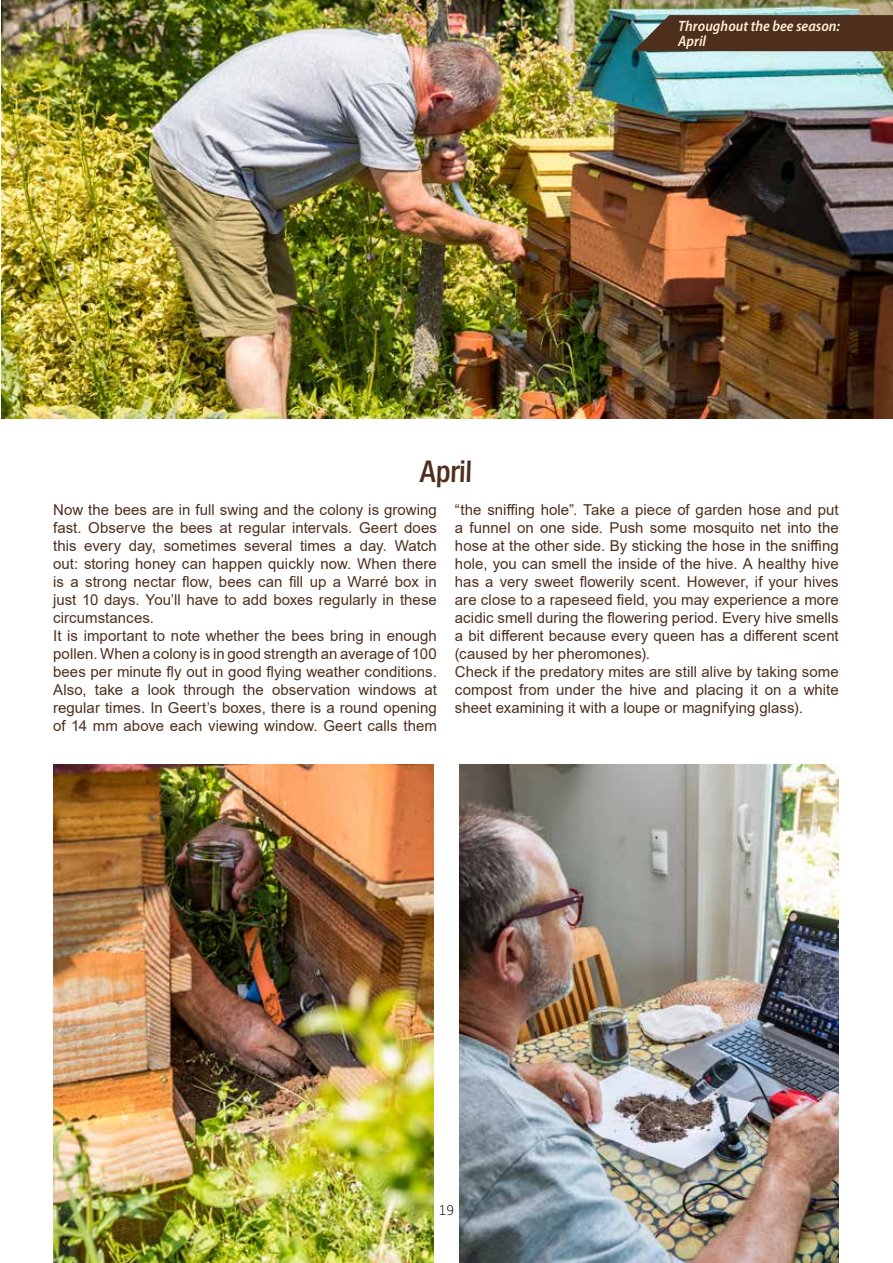
<style>
.page{position:relative;width:893px;height:1263px;background:#fff}
.page>*{position:absolute;margin:0;border:0;box-sizing:border-box;transform-origin:0 0}
.t1{font:italic 500 condensed 30px "Helvetica Neue LT Std";color:#4e2f1d}
.t2{font:15px/18px "Arial";letter-spacing:.005em;color:#4e2f1d}
.t3{font:italic 600 semi-condensed 15px/15px "Myriad Pro";letter-spacing:.005em;color:#fff1d7}
.t4{font:300 15px "FS Joey";color:#000}
</style>
<div class="page">
<img style="left:1px;top:0;width:892px;height:419px">
<svg style="left:633px;top:15px;width:260px;height:36px;background:#513828"></svg>
<img style="left:53px;top:764px;width:381px;height:499px">
<img style="left:459px;top:764px;width:380px;height:499px">
<h1 class="t1" style="left:420px;top:453px;width:54px">April</h1>
<p class="t3" style="left:678px;top:18px;width:163px">Throughout the bee season:<br>April</p>
<p class="t2" style="left:53px;top:500px;width:385px">Now the bees are in full swing and the colony is growing fast. Observe the bees at regular intervals. Geert does this every day, sometimes several times a day. Watch out: storing honey can happen quickly now. When there is a strong nectar flow, bees can fill up a Warré box in just 10 days. You’ll have to add boxes regularly in these circumstances.<br>It is important to note whether the bees bring in enough pollen. When a colony is in good strength an average of 100 bees per minute fly out in good flying weather conditions.<br>Also, take a look through the observation windows at regular times. In Geert’s boxes, there is a round opening of 14 mm above each viewing window. Geert calls them</p>
<p class="t2" style="left:455px;top:500px;width:385px">“the sniffing hole”. Take a piece of garden hose and put a funnel on one side. Push some mosquito net into the hose at the other side. By sticking the hose in the sniffing hole, you can smell the inside of the hive. A healthy hive has a very sweet flowerily scent. However, if your hives are close to a rapeseed field, you may experience a more acidic smell during the flowering period. Every hive smells a bit different because every queen has a different scent (caused by her pheromones).<br>Check if the predatory mites are still alive by taking some compost from under the hive and placing it on a white sheet examining it with a loupe or magnifying glass).</p>
<p class="t4" style="left:439px;top:1200px;width:17px">19</p>
</div>
